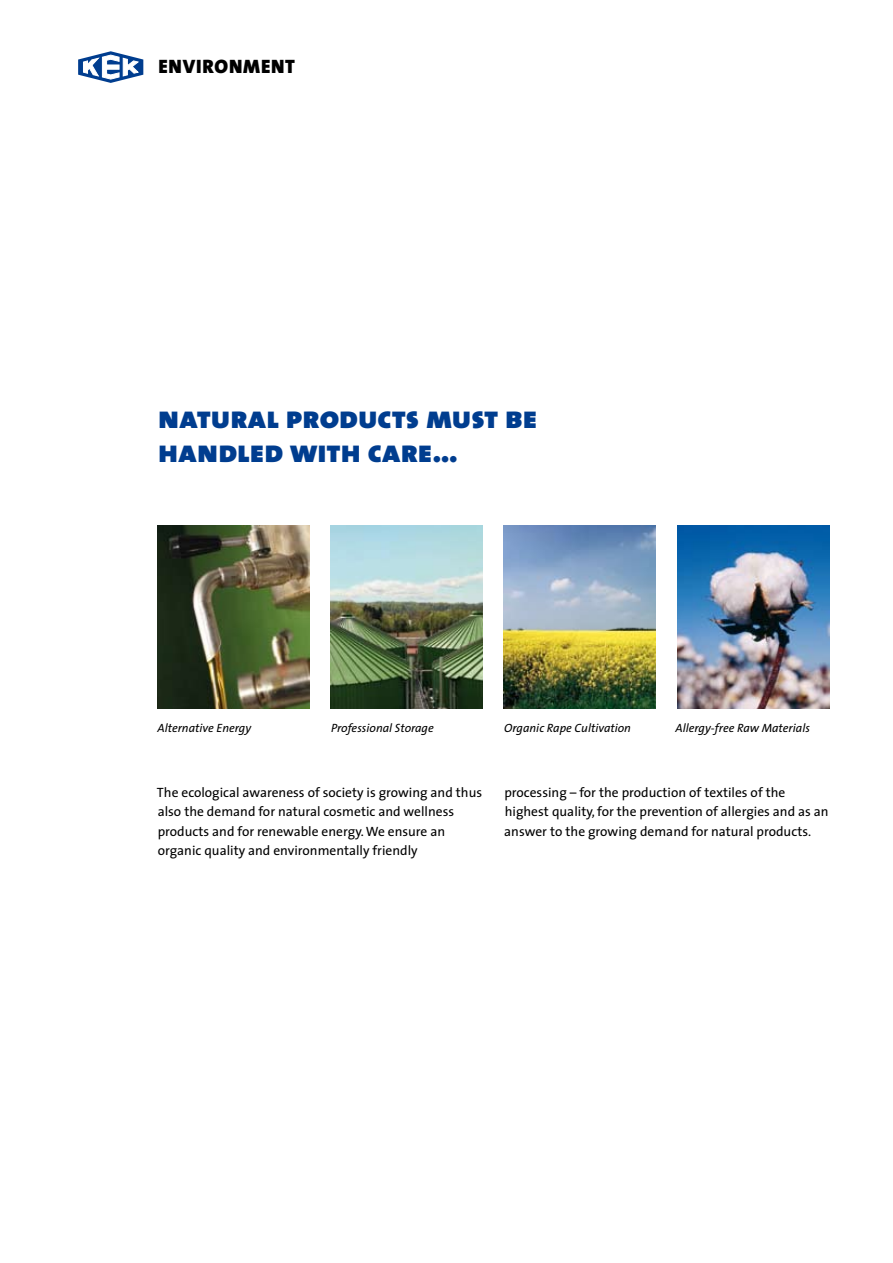
<style>
.page{position:relative;width:893px;height:1263px;background:#fff}
.page>*{position:absolute;margin:0;border:0;box-sizing:border-box;transform-origin:0 0}
.t1{font:31.5px/34.5px "The Sans Black Caps";color:#003d8f}
.t2{font:19.5px "The Sans Black Caps";letter-spacing:.04em;color:#000}
.t3{font:13.5px/19.5px "The Sans";color:#000}
.t4{font:italic 12px "The Sans";color:#000}
</style>
<div class="page">
<svg style="left:78px;top:51px;width:65px;height:32px"></svg>
<img style="left:157px;top:526px;width:152px;height:183px">
<img style="left:331px;top:526px;width:152px;height:183px">
<img style="left:504px;top:526px;width:152px;height:183px">
<img style="left:677px;top:526px;width:152px;height:183px">
<h2 class="t2" style="left:158px;top:50px;width:138px">ENVIRONMENT</h2>
<h1 class="t1" style="left:158px;top:399px;width:381px">natural products must be handled with care…</h1>
<p class="t4" style="left:157px;top:718px;width:95px">Alternative Energy</p>
<p class="t4" style="left:331px;top:718px;width:104px">Professional Storage</p>
<p class="t4" style="left:504px;top:718px;width:128px">Organic Rape Cultivation</p>
<p class="t4" style="left:675px;top:718px;width:136px">Allergy-free Raw Materials</p>
<p class="t3" style="left:157px;top:782px;width:327px">The ecological awareness of society is growing and thus also the demand for natural cosmetic and wellness products and for renewable energy. We ensure an organic quality and environmentally friendly</p>
<p class="t3" style="left:504px;top:782px;width:326px">processing – for the production of textiles of the highest quality, for the prevention of allergies and as an answer to the growing demand for natural products.</p>
</div>
